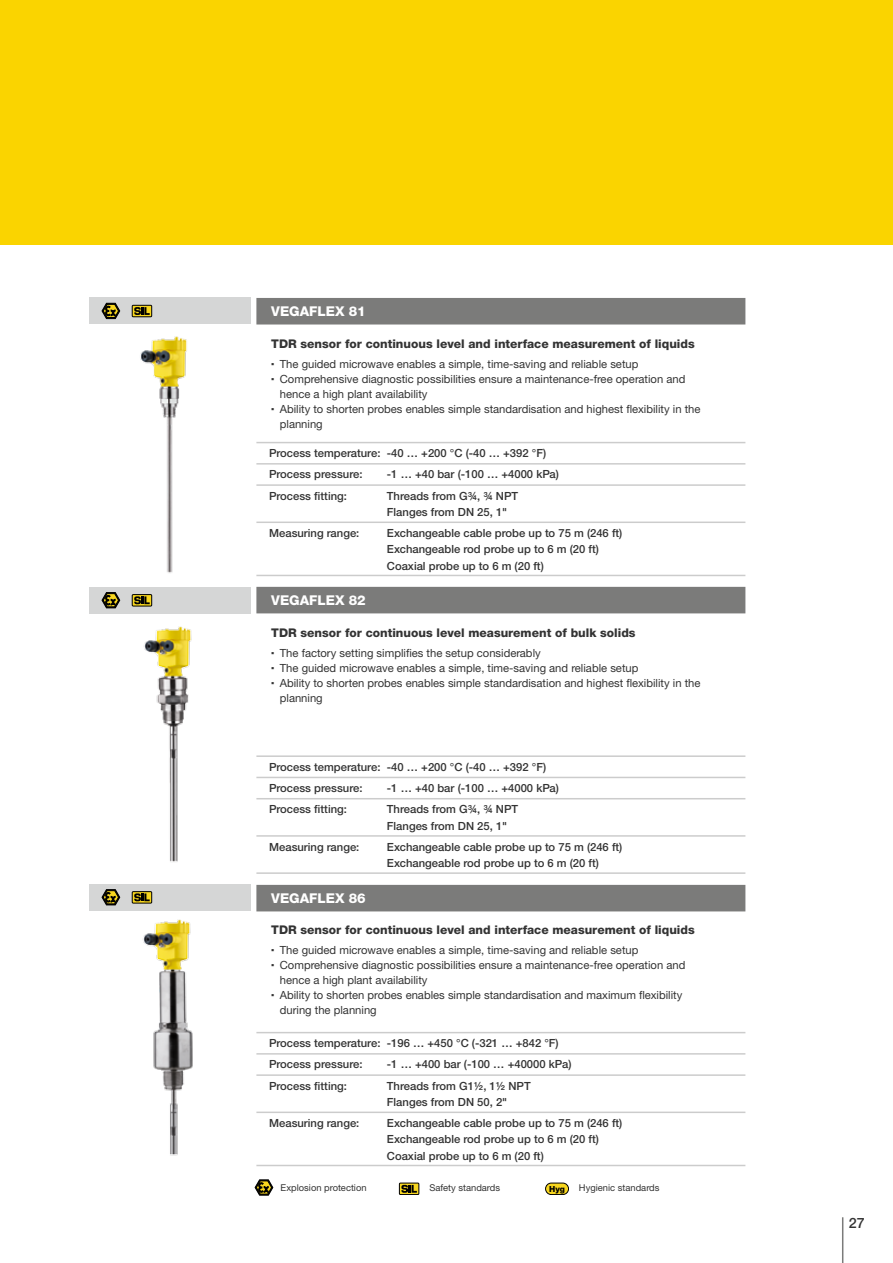
<style>
.page{position:relative;width:893px;height:1263px;background:#fff}
.page>*{position:absolute;margin:0;border:0;box-sizing:border-box;transform-origin:0 0}
.t1{font:500 14.25px "Helvetica Neue LTW1 G";color:#333}
.t2{font:800 13.5px "Helvetica Neue LTW1 G";color:#fff}
.t3{font:800 12px "Helvetica Neue LTW1 G";color:#333}
.t4{font:500 11.25px/16.5px "Helvetica Neue LTW1 G";color:#333}
.t5{font:11.25px/15px "Helvetica Neue LTW1 G";color:#333}
.t6{font:9.3px "Helvetica Neue LTW1 G";color:#333}
.t7{font:800 8.4px "Helvetica Neue LTW1 G";color:#000}
.s1{font-family:"Helvetica Linotype";font-weight:700}
</style>
<div class="page">
<hr style="left:842px;top:1217px;width:1px;height:46px;background:#7b7b7a">
<div style="left:0;top:0;width:893px;height:244px;background:#fad400"></div>
<div style="left:89px;top:298px;width:162px;height:26px;background:#d5d6d6"></div>
<svg style="left:101px;top:303px;width:19px;height:16px"></svg>
<div style="left:132px;top:305px;width:20px;height:12px;border:1px solid #000"></div>
<svg style="left:134px;top:307px;width:16px;height:8px"></svg>
<div style="left:256px;top:298px;width:489px;height:26px;background:#7b7b7a"></div>
<div style="left:89px;top:587px;width:162px;height:26px;background:#d5d6d6"></div>
<div style="left:256px;top:587px;width:489px;height:26px;background:#7b7b7a"></div>
<div style="left:89px;top:884px;width:162px;height:27px;background:#d5d6d6"></div>
<svg style="left:101px;top:889px;width:19px;height:17px"></svg>
<div style="left:132px;top:891px;width:20px;height:12px;border:1px solid #000"></div>
<svg style="left:134px;top:893px;width:16px;height:8px"></svg>
<div style="left:256px;top:885px;width:489px;height:26px;background:#7b7b7a"></div>
<svg style="left:254px;top:1179px;width:20px;height:17px"></svg>
<div style="left:399px;top:1183px;width:20px;height:12px;border:1px solid #000"></div>
<svg style="left:401px;top:1185px;width:16px;height:8px"></svg>
<div style="left:546px;top:1183px;width:22px;height:11px;background:#f7d61e;border-radius:6px"></div>
<div style="left:545px;top:1183px;width:24px;height:12px;border:1px solid #000;border-radius:6px"></div>
<svg style="left:101px;top:592px;width:19px;height:17px"></svg>
<div style="left:132px;top:594px;width:20px;height:12px;border:1px solid #000"></div>
<svg style="left:134px;top:596px;width:16px;height:8px"></svg>
<img style="left:140px;top:336px;width:47px;height:237px">
<img style="left:144px;top:626px;width:48px;height:236px">
<img style="left:143px;top:919px;width:50px;height:237px">
<hr style="left:256px;top:442px;width:489px;height:1px;background:#ccc">
<hr style="left:256px;top:463px;width:489px;height:2px;background:#ccc">
<hr style="left:256px;top:484px;width:489px;height:2px;background:#ccc">
<hr style="left:256px;top:521px;width:489px;height:2px;background:#ccc">
<hr style="left:256px;top:575px;width:489px;height:1px;background:#ccc">
<hr style="left:256px;top:755px;width:489px;height:2px;background:#ccc">
<hr style="left:256px;top:777px;width:489px;height:1px;background:#ccc">
<hr style="left:256px;top:798px;width:489px;height:1px;background:#ccc">
<hr style="left:256px;top:835px;width:489px;height:2px;background:#ccc">
<hr style="left:256px;top:872px;width:489px;height:2px;background:#ccc">
<hr style="left:256px;top:1032px;width:489px;height:1px;background:#ccc">
<hr style="left:256px;top:1053px;width:489px;height:1px;background:#ccc">
<hr style="left:256px;top:1074px;width:489px;height:2px;background:#ccc">
<hr style="left:256px;top:1111px;width:489px;height:2px;background:#ccc">
<hr style="left:256px;top:1165px;width:489px;height:1px;background:#ccc">
<p class="t2" style="left:271px;top:304px;width:96px">VEGAFLEX 81</p>
<p class="t3" style="left:271px;top:337px;width:425px">TDR sensor for continuous level and interface measurement of liquids</p>
<p class="t5" style="left:271px;top:357px;width:369px"><span class="s1">▪</span> The guided microwave enables a simple, time-saving and reliable setup</p>
<p class="t5" style="left:280px;top:372px;width:407px;text-indent:-9px"><span class="s1">▪</span> Comprehensive diagnostic possibilities ensure a maintenance-free operation and hence a high plant availability</p>
<p class="t5" style="left:280px;top:402px;width:422px;text-indent:-9px"><span class="s1">▪</span> Ability to shorten probes enables simple standardisation and highest flexibility in the planning</p>
<p class="t4" style="left:269px;top:442px;width:278px;line-height:21.3px">Process temperature: -40 … +200 °C (-40 … +392 °F)<br>Process pressure:</p>
<p class="t4" style="left:387px;top:466px;width:174px">-1 … +40 bar (-100 … +4000 kPa)</p>
<p class="t4" style="left:269px;top:487px;width:79px">Process fitting:</p>
<p class="t4" style="left:387px;top:487px;width:133px">Threads from G¾, ¾ NPT<br>Flanges from DN 25, 1"</p>
<p class="t4" style="left:269px;top:525px;width:92px">Measuring range:</p>
<p class="t4" style="left:387px;top:525px;width:237px">Exchangeable cable probe up to 75 m (246 ft)<br>Exchangeable rod probe up to 6 m (20 ft)<br>Coaxial probe up to 6 m (20 ft)</p>
<p class="t2" style="left:271px;top:592px;width:96px">VEGAFLEX 82</p>
<p class="t3" style="left:271px;top:625px;width:366px">TDR sensor for continuous level measurement of bulk solids</p>
<p class="t5" style="left:271px;top:645px;width:271px"><span class="s1">▪</span> The factory setting simplifies the setup considerably</p>
<p class="t5" style="left:271px;top:660px;width:369px"><span class="s1">▪</span> The guided microwave enables a simple, time-saving and reliable setup</p>
<p class="t5" style="left:280px;top:675px;width:422px;text-indent:-9px"><span class="s1">▪</span> Ability to shorten probes enables simple standardisation and highest flexibility in the planning</p>
<p class="t4" style="left:269px;top:756px;width:278px;line-height:21.3px">Process temperature: -40 … +200 °C (-40 … +392 °F)<br>Process pressure:</p>
<p class="t4" style="left:387px;top:780px;width:174px">-1 … +40 bar (-100 … +4000 kPa)</p>
<p class="t4" style="left:269px;top:801px;width:79px">Process fitting:</p>
<p class="t4" style="left:387px;top:801px;width:133px">Threads from G¾, ¾ NPT<br>Flanges from DN 25, 1"</p>
<p class="t4" style="left:269px;top:838px;width:92px">Measuring range:</p>
<p class="t4" style="left:387px;top:838px;width:237px">Exchangeable cable probe up to 75 m (246 ft)<br>Exchangeable rod probe up to 6 m (20 ft)</p>
<p class="t2" style="left:271px;top:890px;width:96px">VEGAFLEX 86</p>
<p class="t3" style="left:271px;top:922px;width:425px">TDR sensor for continuous level and interface measurement of liquids</p>
<p class="t5" style="left:271px;top:942px;width:369px"><span class="s1">▪</span> The guided microwave enables a simple, time-saving and reliable setup</p>
<p class="t5" style="left:280px;top:957px;width:407px;text-indent:-9px"><span class="s1">▪</span> Comprehensive diagnostic possibilities ensure a maintenance-free operation and hence a high plant availability</p>
<p class="t5" style="left:280px;top:987px;width:404px;text-indent:-9px"><span class="s1">▪</span> Ability to shorten probes enables simple standardisation and maximum flexibility during the planning</p>
<p class="t4" style="left:269px;top:1032px;width:291px;line-height:21.3px">Process temperature: -196 … +450 °C (-321 … +842 °F)<br>Process pressure:</p>
<p class="t4" style="left:387px;top:1056px;width:186px">-1 … +400 bar (-100 … +40000 kPa)</p>
<p class="t4" style="left:269px;top:1077px;width:79px">Process fitting:</p>
<p class="t4" style="left:387px;top:1077px;width:145px">Threads from G1½, 1½ NPT<br>Flanges from DN 50, 2"</p>
<p class="t4" style="left:269px;top:1115px;width:92px">Measuring range:</p>
<p class="t4" style="left:387px;top:1115px;width:237px">Exchangeable cable probe up to 75 m (246 ft)<br>Exchangeable rod probe up to 6 m (20 ft)<br>Coaxial probe up to 6 m (20 ft)</p>
<p class="t6" style="left:281px;top:1182px;width:88px">Explosion protection</p>
<p class="t6" style="left:429px;top:1182px;width:72px">Safety standards</p>
<p class="t6" style="left:579px;top:1182px;width:82px">Hygienic standards</p>
<p class="t7" style="left:549px;top:1183px;width:17px">Hyg</p>
<p class="t1" style="left:849px;top:1214px;width:17px">27</p>
</div>
